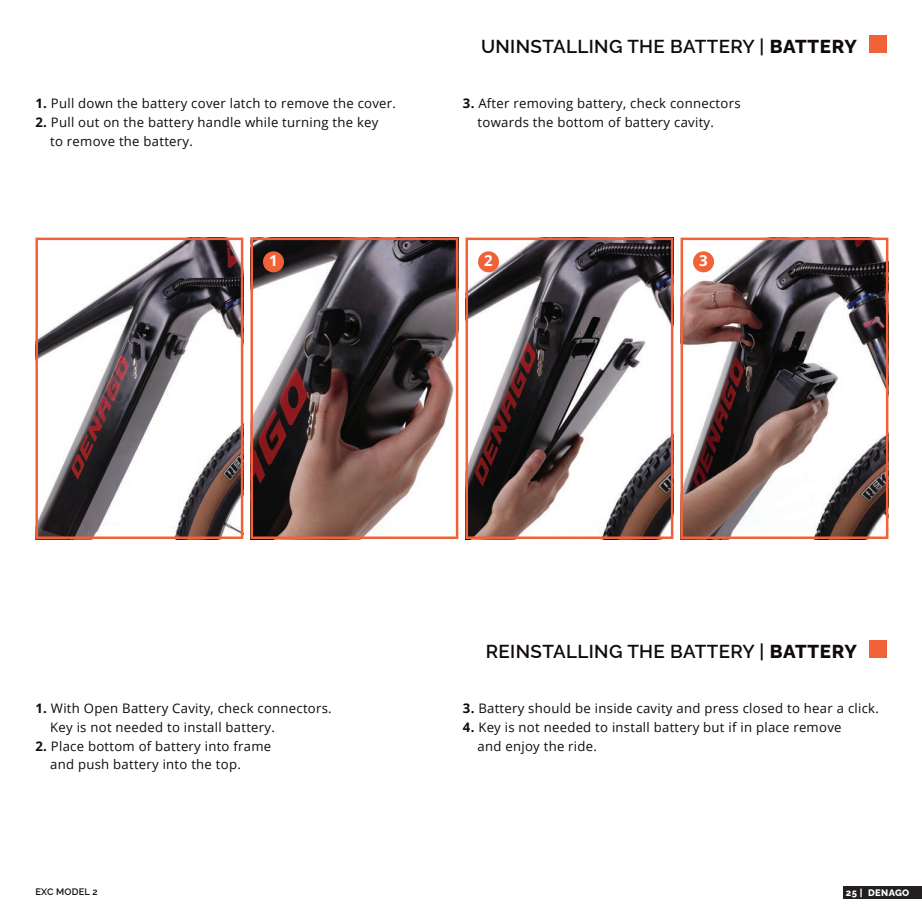
<style>
.page{position:relative;width:922px;height:922px;background:#fff}
.page>*{position:absolute;margin:0;border:0;box-sizing:border-box;transform-origin:0 0}
.t1{font:600 18.75px "Raleway";letter-spacing:.02em;color:#110a0c}
.t2{font:700 15px "Open Sans";color:#fff}
.t3{font:13.12px/18.8px "Open Sans";letter-spacing:.02em;color:#110a0c}
.t4{font:600 9.38px "Raleway";letter-spacing:.02em;color:#110a0c}
.t5{font:800 9.38px "Raleway";letter-spacing:.04em;color:#fff}
.s1{font-weight:700}
.s2{font-weight:800}
</style>
<div class="page">
<div style="left:843px;top:886px;width:78px;height:12px;background:#231f20"></div>
<img style="left:38px;top:240px;width:202px;height:296px">
<div style="left:35px;top:237px;width:208px;height:302px;border:2px solid #f16239"></div>
<img style="left:253px;top:240px;width:202px;height:296px">
<div style="left:250px;top:237px;width:208px;height:302px;border:2px solid #f16239"></div>
<img style="left:468px;top:240px;width:202px;height:296px">
<div style="left:465px;top:237px;width:208px;height:302px;border:2px solid #f16239"></div>
<img style="left:683px;top:240px;width:202px;height:296px">
<div style="left:680px;top:237px;width:208px;height:302px;border:2px solid #f16239"></div>
<div style="left:868px;top:35px;width:18px;height:18px;background:#f16239"></div>
<div style="left:263px;top:251px;width:21px;height:21px;background:#f16239;border-radius:50%"></div>
<div style="left:478px;top:251px;width:21px;height:21px;background:#f16239;border-radius:50%"></div>
<div style="left:693px;top:251px;width:20px;height:21px;background:#f16239;border-radius:50%"></div>
<div style="left:868px;top:639px;width:18px;height:18px;background:#f16239"></div>
<p class="t3" style="left:35px;top:94px;width:362px"><span class="s1">1.</span> Pull down the battery cover latch to remove the cover.</p>
<p class="t3" style="left:50px;top:113px;width:330px;text-indent:-15px"><span class="s1">2.</span> Pull out on the battery handle while turning the key to remove the battery.</p>
<h1 class="t1" style="left:481px;top:31px;width:377px">UNINSTALLING THE BATTERY | <span class="s2">BATTERY</span></h1>
<p class="t3" style="left:477px;top:94px;width:264px;text-indent:-15px"><span class="s1">3.</span> After removing battery, check connectors towards the bottom of battery cavity.</p>
<p class="t2" style="left:269px;top:250px;width:10px">1</p>
<p class="t2" style="left:484px;top:250px;width:10px">2</p>
<p class="t2" style="left:699px;top:250px;width:10px">3</p>
<p class="t3" style="left:50px;top:698px;width:283px;text-indent:-15px"><span class="s1">1.</span> With Open Battery Cavity, check connectors.<br>Key is not needed to install battery.</p>
<p class="t3" style="left:50px;top:736px;width:222px;text-indent:-15px"><span class="s1">2.</span> Place bottom of battery into frame and push battery into the top.</p>
<h1 class="t1" style="left:485px;top:635px;width:372px">REINSTALLING THE BATTERY | <span class="s2">BATTERY</span></h1>
<p class="t3" style="left:463px;top:698px;width:417px"><span class="s1">3.</span> Battery should be inside cavity and press closed to hear a click.</p>
<p class="t3" style="left:477px;top:717px;width:365px;text-indent:-15px"><span class="s1">4.</span> Key is not needed to install battery but if in place remove and enjoy the ride.</p>
<p class="t4" style="left:35px;top:883px;width:64px">EXC MODEL 2</p>
<p class="t5" style="left:845px;top:884px;width:65px">25 | DENAGO</p>
</div>
